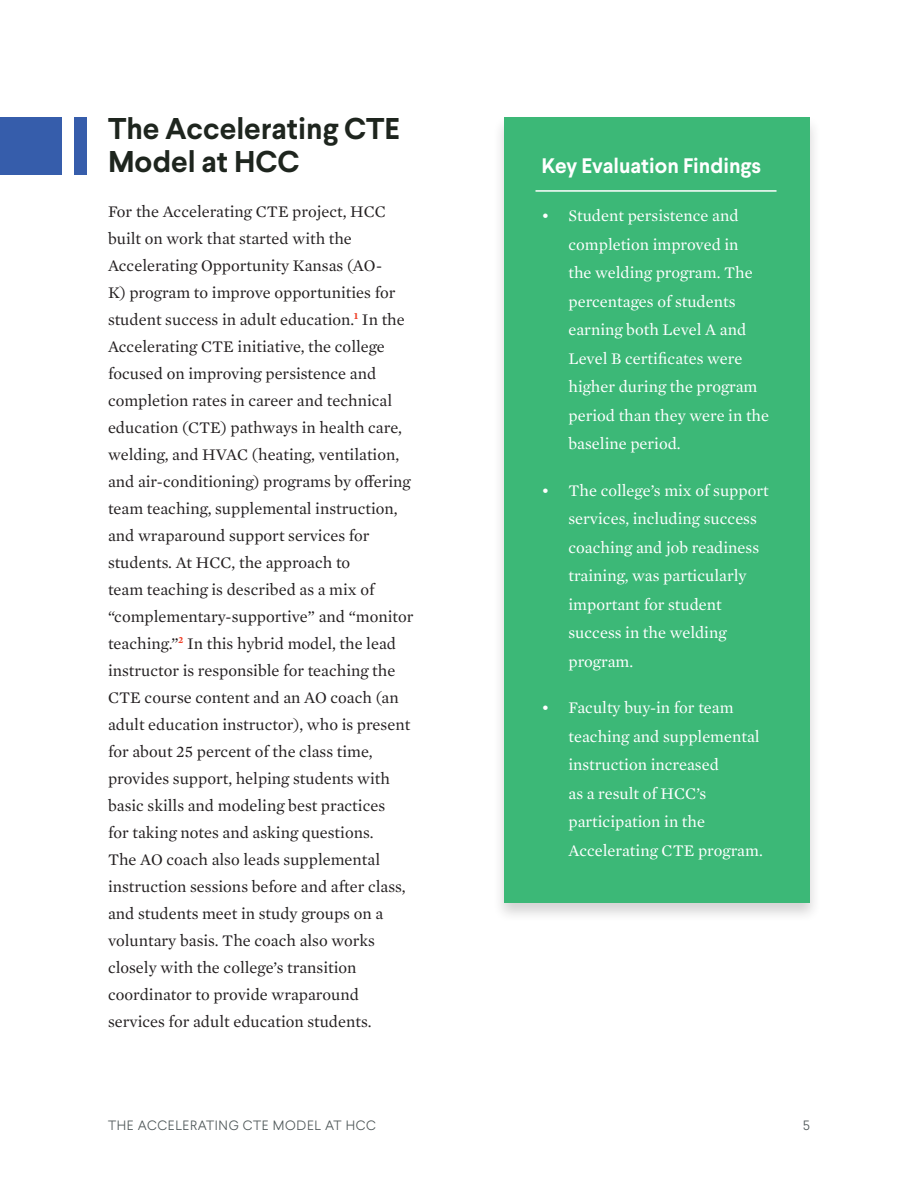
<style>
.page{position:relative;width:918px;height:1188px;background:#fff}
.page>*{position:absolute;margin:0;border:0;box-sizing:border-box;transform-origin:0 0}
.Heading_1{font:700 30px/33px "Larsseit";color:#1e251e}
.SC_Box_-_Heading__Wh{font:700 21px "Larsseit";color:#fff}
.t1{font:16.5px/27px "Mercury Text G1";color:#231f20}
.t2{font:16.5px/28.5px "Mercury Text G1";color:#fff}
.t3{font:300 13.5px "Larsseit";letter-spacing:.05em;color:#4e5758}
</style>
<div class="page">
<div style="left:0;top:117px;width:62px;height:58px;background:#365dab"></div>
<div style="left:74px;top:117px;width:13px;height:58px;background:#365dab"></div>
<div style="left:493px;top:115px;width:328px;height:808px;background:#231f20;opacity:.2"></div>
<div style="left:504px;top:117px;width:306px;height:785px;background:#3cb877"></div>
<hr style="left:536px;top:190px;width:241px;height:2px;background:#fff">
<p class="Heading_1" style="left:108px;top:112px;width:293px">The Accelerating CTE<br>Model at HCC</p>
<p class="t1" style="left:108px;top:197px;width:307px">For the Accelerating CTE project, HCC built on work that started with the Accelerating Opportunity Kansas (AO-<br>K) program to improve opportunities for student success in adult education.<sup>1</sup> In the Accelerating CTE initiative, the college focused on improving persistence and completion rates in career and technical education (CTE) pathways in health care, welding, and HVAC (heating, ventilation, and air-conditioning) programs by offering team teaching, supplemental instruction, and wraparound support services for students. At HCC, the approach to<br>team teaching is described as a mix of “complementary-supportive” and “monitor teaching.”<sup>2</sup> In this hybrid model, the lead instructor is responsible for teaching the CTE course content and an AO coach (an adult education instructor), who is present for about 25 percent of the class time, provides support, helping students with basic skills and modeling best practices<br>for taking notes and asking questions.<br>The AO coach also leads supplemental instruction sessions before and after class, and students meet in study groups on a voluntary basis. The coach also works closely with the college’s transition coordinator to provide wraparound services for adult education students.</p>
<p class="SC_Box_-_Heading__Wh" style="left:542px;top:152px;width:221px">Key Evaluation Findings</p>
<p class="t2" style="left:568px;top:201px;width:202px;text-indent:-27px">• Student persistence and completion improved in<br>the welding program. The percentages of students earning both Level A and<br>Level B certificates were higher during the program period than they were in the baseline period.</p>
<p class="t2" style="left:568px;top:475px;width:202px;text-indent:-27px">• The college’s mix of support services, including success coaching and job readiness training, was particularly important for student success in the welding program.</p>
<p class="t2" style="left:568px;top:693px;width:196px;text-indent:-27px">• Faculty buy-in for team teaching and supplemental instruction increased<br>as a result of HCC’s participation in the<br>Accelerating CTE program.</p>
<p class="t3" style="left:108px;top:1117px;width:270px">THE ACCELERATING CTE MODEL AT HCC</p>
<p class="t3" style="left:803px;top:1117px;width:9px">5</p>
</div>
